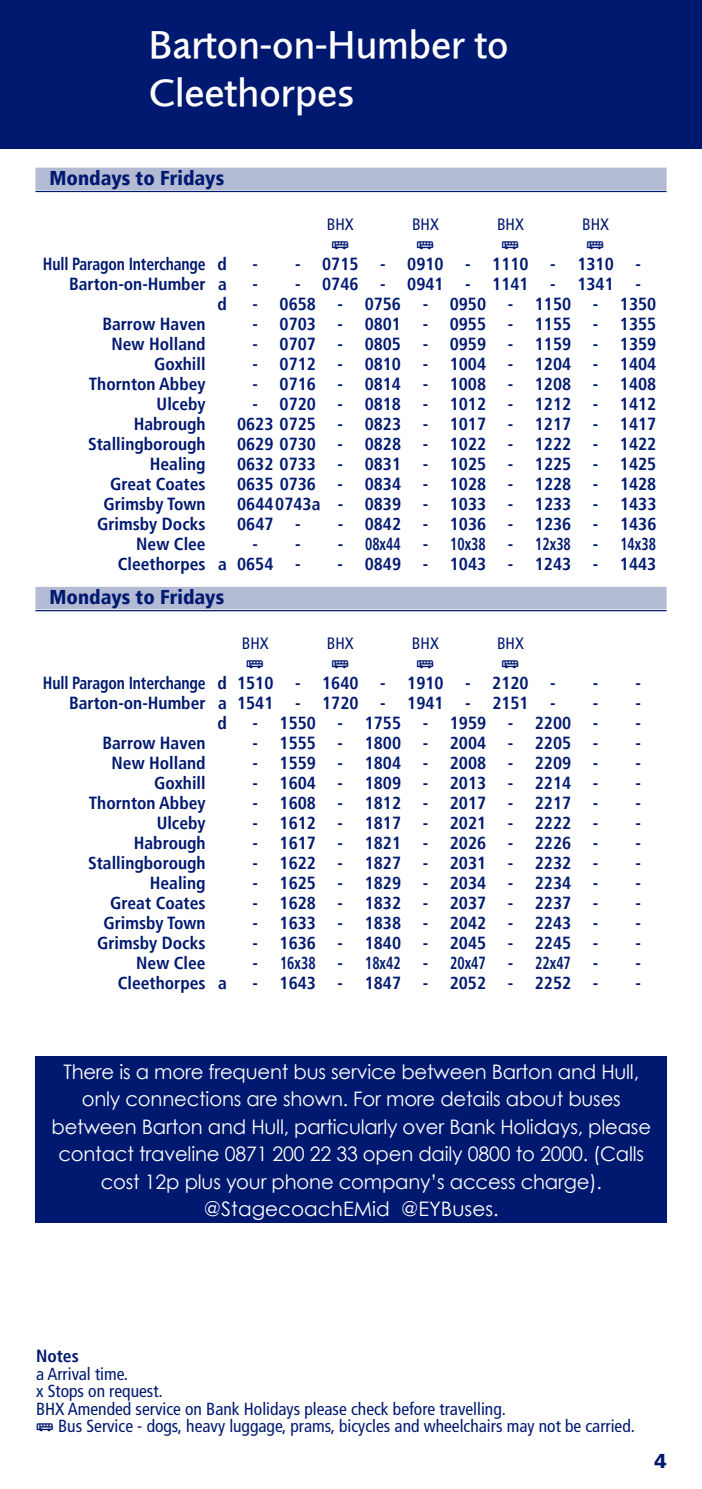
<style>
.page{position:relative;width:702px;height:1489px;background:#fff}
.page>*{position:absolute;margin:0;border:0;box-sizing:border-box;transform-origin:0 0}
.t1{font:500 40px/48px "Foundry Sans";color:#fff}
.t2{font:20px/27.5px "Century Gothic";letter-spacing:-.01em;color:#fff;text-align:center}
.t3{font:900 condensed 20px "Frutiger LT";color:#001970}
.t4{font:900 20px "Frutiger LT";color:#001970}
.t5{font:700 condensed 17.5px "Frutiger LT";color:#001970}
.t6{font:condensed 17.5px/17.5px "Frutiger LT";color:#001970}
.t7{font:700 condensed 17.5px "Frutiger LT";color:#001970;scale:.9 1}
.t8{font:condensed 16.5px "Frutiger LT";color:#001970}
.t9{font:16.5px "BRFACE2";color:#001970}
.s1{font-family:"BRFACE2";font-stretch:normal;font-size:16.5px}
</style>
<div class="page">
<div style="left:0;top:0;width:702px;height:149px;background:#001970"></div>
<div style="left:35px;top:168px;width:631px;height:22px;background:#b3bad4"></div>
<hr style="left:35px;top:191px;width:631px;height:1px;background:#001970">
<div style="left:35px;top:587px;width:631px;height:22px;background:#b3bad4"></div>
<hr style="left:35px;top:610px;width:631px;height:1px;background:#001970">
<div style="left:35px;top:1056px;width:632px;height:167px;background:#001970"></div>
<h1 class="t1" style="left:149px;top:20px;width:361px">Barton-on-Humber to<br>Cleethorpes</h1>
<p class="t3" style="left:50px;top:166px;width:176px">Mondays to Fridays</p>
<p class="t8" style="left:327px;top:214px;width:28px">BHX</p>
<p class="t8" style="left:412px;top:214px;width:28px">BHX</p>
<p class="t8" style="left:497px;top:214px;width:28px">BHX</p>
<p class="t8" style="left:582px;top:214px;width:28px">BHX</p>
<p class="t9" style="left:331px;top:234px;width:19px">G</p>
<p class="t9" style="left:416px;top:234px;width:19px">G</p>
<p class="t9" style="left:501px;top:234px;width:19px">G</p>
<p class="t9" style="left:586px;top:234px;width:19px">G</p>
<p class="t7" style="left:43px;top:253px;width:206px">Hull Paragon Interchange d</p>
<p class="t5" style="left:252px;top:253px;width:390px">- - 0715 - 0910 - 1110 - 1310 -</p>
<p class="t5" style="left:69px;top:273px;width:159px">Barton-on-Humber a</p>
<p class="t5" style="left:252px;top:273px;width:390px">- - 0746 - 0941 - 1141 - 1341 -</p>
<p class="t5" style="left:217px;top:293px;width:11px">d</p>
<p class="t5" style="left:252px;top:293px;width:405px">- 0658 - 0756 - 0950 - 1150 - 1350</p>
<p class="t5" style="left:102px;top:313px;width:105px">Barrow Haven</p>
<p class="t5" style="left:252px;top:313px;width:405px">- 0703 - 0801 - 0955 - 1155 - 1355</p>
<p class="t5" style="left:111px;top:333px;width:96px">New Holland</p>
<p class="t5" style="left:252px;top:333px;width:405px">- 0707 - 0805 - 0959 - 1159 - 1359</p>
<p class="t5" style="left:154px;top:353px;width:53px">Goxhill</p>
<p class="t5" style="left:252px;top:353px;width:405px">- 0712 - 0810 - 1004 - 1204 - 1404</p>
<p class="t5" style="left:89px;top:373px;width:118px">Thornton Abbey</p>
<p class="t5" style="left:252px;top:373px;width:405px">- 0716 - 0814 - 1008 - 1208 - 1408</p>
<p class="t5" style="left:157px;top:393px;width:50px">Ulceby</p>
<p class="t5" style="left:252px;top:393px;width:405px">- 0720 - 0818 - 1012 - 1212 - 1412</p>
<p class="t5" style="left:134px;top:413px;width:73px">Habrough</p>
<p class="t5" style="left:237px;top:413px;width:421px">0623 0725 - 0823 - 1017 - 1217 - 1417</p>
<p class="t5" style="left:88px;top:433px;width:119px">Stallingborough</p>
<p class="t5" style="left:237px;top:433px;width:421px">0629 0730 - 0828 - 1022 - 1222 - 1422</p>
<p class="t5" style="left:150px;top:453px;width:57px">Healing</p>
<p class="t5" style="left:237px;top:453px;width:421px">0632 0733 - 0831 - 1025 - 1225 - 1425</p>
<p class="t5" style="left:110px;top:473px;width:97px">Great Coates</p>
<p class="t5" style="left:237px;top:473px;width:421px">0635 0736 - 0834 - 1028 - 1228 - 1428</p>
<p class="t5" style="left:103px;top:493px;width:104px">Grimsby Town</p>
<p class="t5" style="left:237px;top:493px;width:421px">06440743a - 0839 - 1033 - 1233 - 1433</p>
<p class="t5" style="left:97px;top:513px;width:110px">Grimsby Docks</p>
<p class="t5" style="left:237px;top:513px;width:65px">0647 -</p>
<p class="t5" style="left:337px;top:513px;width:320px">- 0842 - 1036 - 1236 - 1436</p>
<p class="t5" style="left:136px;top:533px;width:71px">New Clee</p>
<p class="t5" style="left:252px;top:533px;width:50px">- -</p>
<p class="t5" style="left:338px;top:533px;width:64px">- 08x44</p>
<p class="t5" style="left:422px;top:533px;width:65px">- 10x38</p>
<p class="t5" style="left:507px;top:533px;width:65px">- 12x38</p>
<p class="t5" style="left:593px;top:533px;width:65px">- 14x38</p>
<p class="t5" style="left:118px;top:553px;width:184px">Cleethorpes a 0654 -</p>
<p class="t5" style="left:337px;top:553px;width:320px">- 0849 - 1043 - 1243 - 1443</p>
<p class="t3" style="left:50px;top:585px;width:176px">Mondays to Fridays</p>
<p class="t8" style="left:242px;top:633px;width:28px">BHX</p>
<p class="t8" style="left:327px;top:633px;width:28px">BHX</p>
<p class="t8" style="left:412px;top:633px;width:28px">BHX</p>
<p class="t8" style="left:497px;top:633px;width:28px">BHX</p>
<p class="t9" style="left:246px;top:653px;width:19px">G</p>
<p class="t9" style="left:331px;top:653px;width:19px">G</p>
<p class="t9" style="left:416px;top:653px;width:19px">G</p>
<p class="t9" style="left:501px;top:653px;width:19px">G</p>
<p class="t7" style="left:43px;top:672px;width:571px">Hull Paragon Interchange d 1510 - 1640 - 1910 - 2120 -</p>
<p class="t5" style="left:593px;top:672px;width:50px">- -</p>
<p class="t5" style="left:69px;top:692px;width:488px">Barton-on-Humber a 1541 - 1720 - 1941 - 2151 -</p>
<p class="t5" style="left:593px;top:692px;width:50px">- -</p>
<p class="t5" style="left:217px;top:712px;width:11px">d</p>
<p class="t5" style="left:252px;top:712px;width:347px">- 1550 - 1755 - 1959 - 2200 -</p>
<p class="t5" style="left:635px;top:712px;width:7px">-</p>
<p class="t5" style="left:102px;top:732px;width:105px">Barrow Haven</p>
<p class="t5" style="left:252px;top:732px;width:347px">- 1555 - 1800 - 2004 - 2205 -</p>
<p class="t5" style="left:635px;top:732px;width:7px">-</p>
<p class="t5" style="left:112px;top:752px;width:96px">New Holland</p>
<p class="t5" style="left:252px;top:752px;width:347px">- 1559 - 1804 - 2008 - 2209 -</p>
<p class="t5" style="left:635px;top:752px;width:7px">-</p>
<p class="t5" style="left:154px;top:772px;width:53px">Goxhill</p>
<p class="t5" style="left:252px;top:772px;width:347px">- 1604 - 1809 - 2013 - 2214 -</p>
<p class="t5" style="left:635px;top:772px;width:7px">-</p>
<p class="t5" style="left:89px;top:792px;width:118px">Thornton Abbey</p>
<p class="t5" style="left:252px;top:792px;width:347px">- 1608 - 1812 - 2017 - 2217 -</p>
<p class="t5" style="left:635px;top:792px;width:7px">-</p>
<p class="t5" style="left:157px;top:812px;width:50px">Ulceby</p>
<p class="t5" style="left:252px;top:812px;width:347px">- 1612 - 1817 - 2021 - 2222 -</p>
<p class="t5" style="left:635px;top:812px;width:7px">-</p>
<p class="t5" style="left:134px;top:832px;width:73px">Habrough</p>
<p class="t5" style="left:252px;top:832px;width:347px">- 1617 - 1821 - 2026 - 2226 -</p>
<p class="t5" style="left:635px;top:832px;width:7px">-</p>
<p class="t5" style="left:88px;top:852px;width:119px">Stallingborough</p>
<p class="t5" style="left:252px;top:852px;width:347px">- 1622 - 1827 - 2031 - 2232 -</p>
<p class="t5" style="left:635px;top:852px;width:7px">-</p>
<p class="t5" style="left:150px;top:872px;width:57px">Healing</p>
<p class="t5" style="left:252px;top:872px;width:347px">- 1625 - 1829 - 2034 - 2234 -</p>
<p class="t5" style="left:635px;top:872px;width:7px">-</p>
<p class="t5" style="left:110px;top:892px;width:97px">Great Coates</p>
<p class="t5" style="left:252px;top:892px;width:347px">- 1628 - 1832 - 2037 - 2237 -</p>
<p class="t5" style="left:635px;top:892px;width:7px">-</p>
<p class="t5" style="left:103px;top:912px;width:104px">Grimsby Town</p>
<p class="t5" style="left:252px;top:912px;width:347px">- 1633 - 1838 - 2042 - 2243 -</p>
<p class="t5" style="left:635px;top:912px;width:7px">-</p>
<p class="t5" style="left:97px;top:932px;width:110px">Grimsby Docks</p>
<p class="t5" style="left:252px;top:932px;width:347px">- 1636 - 1840 - 2045 - 2245 -</p>
<p class="t5" style="left:635px;top:932px;width:7px">-</p>
<p class="t5" style="left:136px;top:952px;width:71px">New Clee</p>
<p class="t5" style="left:252px;top:952px;width:65px">- 16x38</p>
<p class="t5" style="left:337px;top:952px;width:65px">- 18x42</p>
<p class="t5" style="left:422px;top:952px;width:65px">- 20x47</p>
<p class="t5" style="left:507px;top:952px;width:65px">- 22x47</p>
<p class="t5" style="left:593px;top:952px;width:50px">- -</p>
<p class="t5" style="left:118px;top:972px;width:111px">Cleethorpes a</p>
<p class="t5" style="left:252px;top:972px;width:347px">- 1643 - 1847 - 2052 - 2252 -</p>
<p class="t5" style="left:635px;top:972px;width:7px">-</p>
<p class="t2" style="left:51px;top:1057px;width:601px">There is a more frequent bus service between Barton and Hull, only connections are shown. For more details about buses between Barton and Hull, particularly over Bank Holidays, please contact traveline 0871 200 22 33 open daily 0800 to 2000. (Calls cost 12p plus your phone company’s access charge). @StagecoachEMid @EYBuses.</p>
<p class="t5" style="left:36px;top:1345px;width:44px">Notes</p>
<p class="t6" style="left:36px;top:1364px;width:600px">a Arrival time.<br>x Stops on request.<br>BHX Amended service on Bank Holidays please check before travelling.<br><span class="s1">G</span> Bus Service - dogs, heavy luggage, prams, bicycles and wheelchairs may not be carried.</p>
<p class="t4" style="left:654px;top:1448px;width:14px">4</p>
</div>
